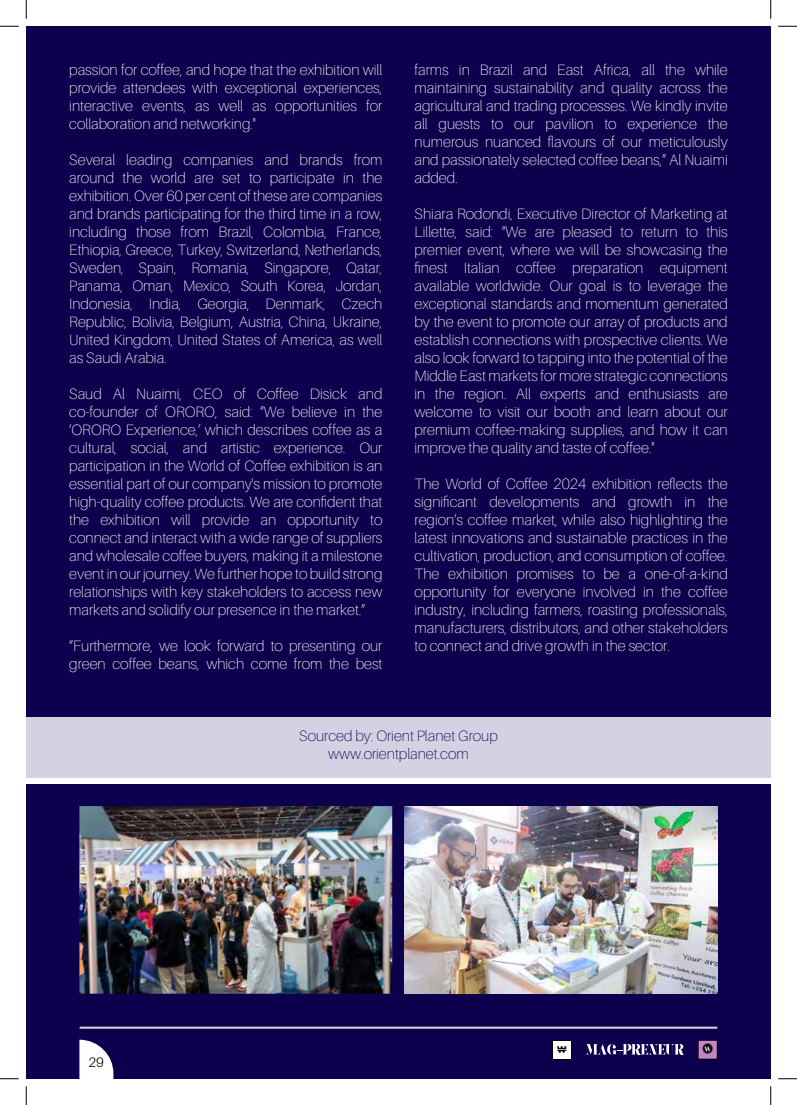
<style>
.page{position:relative;width:797px;height:1105px;background:#fff}
.page>*{position:absolute;margin:0;border:0;box-sizing:border-box;transform-origin:0 0}
.t1{font:100 15px/18px "Aileron";color:#fff;text-align:justify}
.t2{font:100 15px/18px "Aileron";color:#0d004c;text-align:center}
.t3{font:300 13.75px "Aileron";color:#000}
.t4{font:9.38px "Fredoka One";color:#000}
</style>
<div class="page">
<div style="left:26px;top:706px;width:744px;height:72px;background:#d3d1e2"></div>
<div style="left:26px;top:784px;width:744px;height:295px;background:#0d004c"></div>
<div style="left:26px;top:26px;width:744px;height:690px;background:#0d004c"></div>
<img style="left:79px;top:806px;width:313px;height:188px">
<img style="left:405px;top:806px;width:312px;height:188px">
<hr style="left:79px;top:1026px;width:638px;height:3px;background:#cdcfd0">
<svg style="left:79px;top:1040px;width:34px;height:39px"></svg>
<div style="left:697px;top:1040px;width:20px;height:19px;background:#422d43"></div>
<img style="left:699px;top:1041px;width:17px;height:17px">
<div style="left:552px;top:1040px;width:20px;height:19px;background:#fff"></div>
<svg style="left:557px;top:1048px;width:10px;height:3px"></svg>
<svg style="left:585px;top:1044px;width:99px;height:11px"></svg>
<svg style="left:0;top:25px;width:19px;height:2px"></svg>
<svg style="left:778px;top:25px;width:19px;height:2px"></svg>
<svg style="left:0;top:1078px;width:19px;height:1px"></svg>
<svg style="left:778px;top:1078px;width:19px;height:1px"></svg>
<svg style="left:25px;top:0;width:2px;height:19px"></svg>
<svg style="left:25px;top:1086px;width:2px;height:19px"></svg>
<svg style="left:770px;top:0;width:1px;height:19px"></svg>
<svg style="left:770px;top:1086px;width:1px;height:19px"></svg>
<p class="t1" style="left:69px;top:61px;width:315px">passion for coffee, and hope that the exhibition will provide attendees with exceptional experiences, interactive events, as well as opportunities for collaboration and networking."</p>
<p class="t1" style="left:69px;top:151px;width:315px">Several leading companies and brands from around the world are set to participate in the exhibition. Over 60 per cent of these are companies and brands participating for the third time in a row, including those from Brazil, Colombia, France, Ethiopia, Greece, Turkey, Switzerland, Netherlands, Sweden, Spain, Romania, Singapore, Qatar, Panama, Oman, Mexico, South Korea, Jordan, Indonesia, India, Georgia, Denmark, Czech Republic, Bolivia, Belgium, Austria, China, Ukraine, United Kingdom, United States of America, as well as Saudi Arabia.</p>
<p class="t1" style="left:69px;top:385px;width:315px">Saud Al Nuaimi, CEO of Coffee Disick and co-founder of ORORO, said: “We believe in the ‘ORORO Experience,’ which describes coffee as a cultural, social, and artistic experience. Our participation in the World of Coffee exhibition is an essential part of our company's mission to promote high-quality coffee products. We are confident that the exhibition will provide an opportunity to connect and interact with a wide range of suppliers and wholesale coffee buyers, making it a milestone event in our journey. We further hope to build strong relationships with key stakeholders to access new markets and solidify our presence in the market.”</p>
<p class="t1" style="left:69px;top:637px;width:315px">“Furthermore, we look forward to presenting our green coffee beans, which come from the best</p>
<p class="t1" style="left:414px;top:61px;width:315px">farms in Brazil and East Africa, all the while maintaining sustainability and quality across the agricultural and trading processes. We kindly invite all guests to our pavilion to experience the numerous nuanced flavours of our meticulously and passionately selected coffee beans,” Al Nuaimi added.</p>
<p class="t1" style="left:414px;top:205px;width:315px">Shiara Rodondi, Executive Director of Marketing at Lillette, said: “We are pleased to return to this premier event, where we will be showcasing the finest Italian coffee preparation equipment available worldwide. Our goal is to leverage the exceptional standards and momentum generated by the event to promote our array of products and establish connections with prospective clients. We also look forward to tapping into the potential of the Middle East markets for more strategic connections in the region. All experts and enthusiasts are welcome to visit our booth and learn about our premium coffee-making supplies, and how it can improve the quality and taste of coffee."</p>
<p class="t1" style="left:414px;top:475px;width:315px">The World of Coffee 2024 exhibition reflects the significant developments and growth in the region’s coffee market, while also highlighting the latest innovations and sustainable practices in the cultivation, production, and consumption of coffee.<br>The exhibition promises to be a one-of-a-kind opportunity for everyone involved in the coffee industry, including farmers, roasting professionals, manufacturers, distributors, and other stakeholders to connect and drive growth in the sector.</p>
<p class="t3" style="left:89px;top:1055px;width:17px">29</p>
<p class="t2" style="left:299px;top:727px;width:200px">Sourced by: Orient Planet Group www.orientplanet.com</p>
<p class="t4" style="left:557px;top:1044px;width:11px">W</p>
</div>
